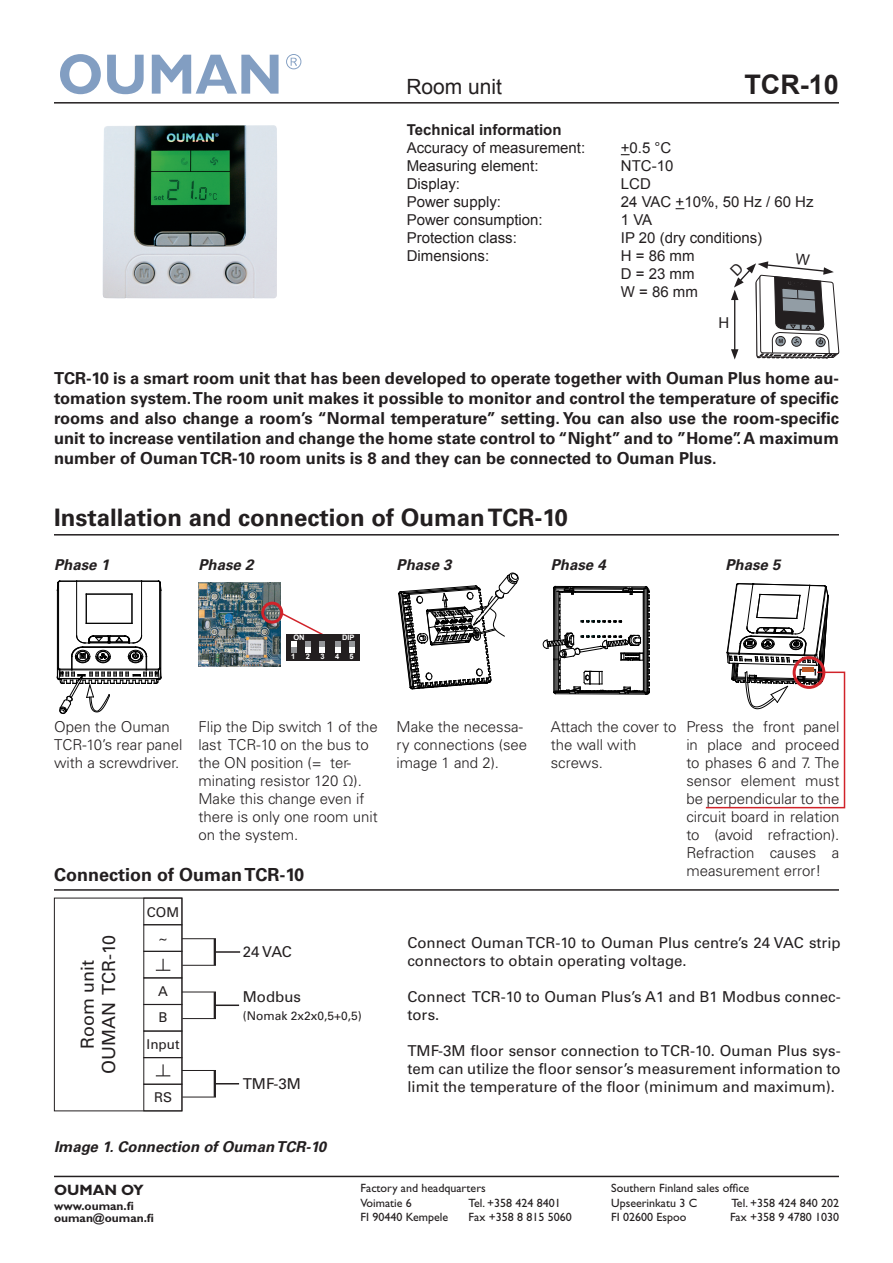
<style>
.page{position:relative;width:893px;height:1263px;background:#fff}
.page>*{position:absolute;margin:0;border:0;box-sizing:border-box;transform-origin:0 0}
.tunniste{font:700 27px "Arial";color:#231f20}
.Otsikko_3{font:700 24px "Univers LT Std";color:#231f20}
.Otsake{font:21px "Arial";color:#231f20}
.Otsikko_3-2{font:700 18px "Univers LT Std";color:#231f20}
.t1{font:18px/21.3px "Univers LT Std";color:#231f20;text-align:center}
.Ingressi{font:700 16.5px/19.8px "Univers LT Std";color:#231f20;text-align:justify}
.Leipäteksti{font:300 15px/18px "Univers LT Std";color:#231f20}
.Leipäteksti-2{font:15px/18px "Univers LT Std";color:#231f20}
.t2{font:15px/18px "Arial";color:#231f20}
.Leipäteksti-3{font:italic 700 15px "Univers LT Std";color:#231f20}
.t3{font:700 15px "Arial";color:#231f20}
.t4{font:700 15px "Gill Sans";color:#231f20}
.t5{font:13.5px "Univers LT Std";color:#231f20}
.t6{font:12px "Gill Sans";color:#231f20}
.t7{font:700 12px/12px "Gill Sans";color:#231f20}
.Leipäteksti-4{font:12px "Univers LT Std";color:#231f20}
.t8{font:700 7.5px "Arial";color:#fff}
.taulukoiden_sisältö{font:700 5.4px "Univers LT Std";color:#231f20;scale:.9 1}
</style>
<div class="page">
<svg style="left:60px;top:54px;width:41px;height:40px"></svg>
<svg style="left:107px;top:55px;width:37px;height:39px"></svg>
<svg style="left:152px;top:55px;width:127px;height:39px"></svg>
<svg style="left:286px;top:54px;width:15px;height:15px"></svg>
<hr style="left:54px;top:102px;width:785px;height:2px;background:#231f20">
<hr style="left:54px;top:1176px;width:785px;height:1px;background:#231f20">
<img style="left:103px;top:125px;width:174px;height:173px">
<hr style="left:54px;top:889px;width:785px;height:2px;background:#231f20">
<hr style="left:54px;top:534px;width:785px;height:1px;background:#231f20">
<img style="left:198px;top:582px;width:82px;height:85px">
<div style="left:261px;top:602px;width:22px;height:22px;border:3px solid #d1232a;border-radius:50%"></div>
<div style="left:286px;top:634px;width:74px;height:26px;background:#231f20"></div>
<svg style="left:280px;top:611px;width:45px;height:42px"></svg>
<svg style="left:335px;top:641px;width:5px;height:12px"></svg>
<svg style="left:349px;top:641px;width:5px;height:12px"></svg>
<hr style="left:57px;top:590px;width:1px;height:87px;background:#000">
<hr style="left:58px;top:582px;width:1px;height:86px;background:#000">
<hr style="left:76px;top:581px;width:1px;height:55px;background:#000">
<svg style="left:86px;top:595px;width:1px;height:28px"></svg>
<hr style="left:86px;top:623px;width:46px;height:1px;background:#000">
<svg style="left:132px;top:594px;width:1px;height:29px"></svg>
<hr style="left:141px;top:581px;width:1px;height:55px;background:#000">
<hr style="left:86px;top:594px;width:46px;height:1px;background:#000">
<hr style="left:159px;top:582px;width:1px;height:86px;background:#000">
<hr style="left:160px;top:583px;width:1px;height:85px;background:#000">
<hr style="left:161px;top:590px;width:1px;height:87px;background:#000">
<hr style="left:77px;top:581px;width:65px;height:1px;background:#000">
<svg style="left:142px;top:580px;width:20px;height:11px"></svg>
<svg style="left:57px;top:580px;width:20px;height:11px"></svg>
<svg style="left:57px;top:635px;width:105px;height:79px"></svg>
<svg style="left:398px;top:572px;width:121px;height:118px"></svg>
<svg style="left:542px;top:586px;width:108px;height:109px"></svg>
<svg style="left:705px;top:583px;width:141px;height:226px"></svg>
<svg style="left:156px;top:959px;width:14px;height:12px"></svg>
<svg style="left:156px;top:1064px;width:14px;height:12px"></svg>
<div style="left:54px;top:898px;width:128px;height:213px;border:1px solid #231f20"></div>
<div style="left:143px;top:1084px;width:39px;height:27px;border:1px solid #231f20"></div>
<div style="left:143px;top:1057px;width:39px;height:28px;border:1px solid #231f20"></div>
<div style="left:143px;top:1030px;width:39px;height:28px;border:1px solid #231f20"></div>
<div style="left:143px;top:977px;width:39px;height:28px;border:1px solid #231f20"></div>
<div style="left:143px;top:951px;width:39px;height:27px;border:1px solid #231f20"></div>
<div style="left:143px;top:924px;width:39px;height:28px;border:1px solid #231f20"></div>
<div style="left:143px;top:898px;width:39px;height:27px;border:1px solid #231f20"></div>
<div style="left:182px;top:938px;width:34px;height:28px;border:1px solid #231f20"></div>
<svg style="left:214px;top:939px;width:1px;height:26px"></svg>
<hr style="left:215px;top:951px;width:25px;height:2px;background:#231f20">
<div style="left:182px;top:992px;width:34px;height:27px;border:1px solid #231f20"></div>
<svg style="left:214px;top:992px;width:1px;height:26px"></svg>
<hr style="left:215px;top:1004px;width:24px;height:2px;background:#231f20">
<div style="left:182px;top:1070px;width:34px;height:27px;border:1px solid #231f20"></div>
<svg style="left:214px;top:1070px;width:25px;height:27px"></svg>
<svg style="left:731px;top:261px;width:108px;height:99px"></svg>
<p class="Otsake" style="left:406px;top:73px;width:97px">Room unit</p>
<p class="tunniste" style="left:744px;top:67px;width:96px">TCR-10</p>
<p class="t3" style="left:407px;top:120px;width:156px">Technical information</p>
<p class="t2" style="left:407px;top:139px;width:180px">Accuracy of measurement:</p>
<p class="t2" style="left:407px;top:157px;width:133px">Measuring element:</p>
<p class="t2" style="left:407px;top:175px;width:55px">Display:</p>
<p class="t2" style="left:407px;top:193px;width:96px">Power supply:</p>
<p class="t2" style="left:407px;top:211px;width:137px">Power consumption:</p>
<p class="t2" style="left:407px;top:229px;width:112px">Protection class:</p>
<p class="t2" style="left:407px;top:247px;width:84px">Dimensions:</p>
<p class="t2" style="left:621px;top:139px;width:52px">+0.5 °C</p>
<p class="t2" style="left:621px;top:157px;width:54px">NTC-10</p>
<p class="t2" style="left:621px;top:175px;width:31px">LCD</p>
<p class="t2" style="left:621px;top:193px;width:194px">24 VAC +10%, 50 Hz / 60 Hz<br>1 VA<br>IP 20 (dry conditions)</p>
<p class="t2" style="left:621px;top:247px;width:75px">H = 86 mm</p>
<p class="t2" style="left:621px;top:265px;width:75px">D = 23 mm</p>
<p class="t2" style="left:621px;top:283px;width:79px">W = 86 mm</p>
<p class="t2" style="left:719px;top:314px;width:12px">H</p>
<p class="taulukoiden_sisältö" style="left:779px;top:338px;width:7px">M</p>
<p class="Ingressi" style="left:54px;top:369px;width:786px">TCR-10 is a smart room unit that has been developed to operate together with Ouman Plus home au&shy;tomation system. The room unit makes it possible to monitor and control the temperature of specific rooms and also change a room’s “Normal temperature” setting. You can also use the room-specific unit to increase ventilation and change the home state control to “Night” and to ”Home”. A maximum number of Ouman TCR-10 room units is 8 and they can be connected to Ouman Plus.</p>
<p class="Otsikko_3" style="left:54px;top:503px;width:515px">Installation and connection of Ouman TCR-10</p>
<p class="Leipäteksti-3" style="left:54px;top:556px;width:57px">Phase 1</p>
<p class="Leipäteksti-3" style="left:198px;top:556px;width:57px">Phase 2</p>
<p class="Leipäteksti-3" style="left:397px;top:556px;width:57px">Phase 3</p>
<p class="Leipäteksti-3" style="left:551px;top:556px;width:57px">Phase 4</p>
<p class="Leipäteksti-3" style="left:725px;top:556px;width:57px">Phase 5</p>
<p class="t8" style="left:293px;top:633px;width:13px">ON</p>
<p class="t8" style="left:291px;top:651px;width:6px">1</p>
<p class="t8" style="left:306px;top:651px;width:6px">2</p>
<p class="t8" style="left:320px;top:651px;width:6px">3</p>
<p class="t8" style="left:335px;top:651px;width:6px">4</p>
<p class="t8" style="left:350px;top:651px;width:6px">5</p>
<p class="t8" style="left:342px;top:633px;width:14px">DIP</p>
<p class="Leipäteksti" style="left:54px;top:717px;width:130px">Open the Ouman<br>TCR-10’s rear panel with a screwdriver.</p>
<p class="Leipäteksti" style="left:198px;top:717px;width:181px">Flip the Dip switch 1 of the last TCR-10 on the bus to the ON position (= ter&shy;minating resistor 120 Ω).<br>Make this change even if there is only one room unit on the system.</p>
<p class="Otsikko_3-2" style="left:54px;top:864px;width:252px">Connection of Ouman TCR-10</p>
<p class="t1" style="left:77px;top:1073px;width:140px;rotate:-90deg">Room unit<br>OUMAN TCR-10</p>
<p class="t5" style="left:147px;top:904px;width:34px">COM</p>
<p class="t5" style="left:159px;top:930px;width:9px">~</p>
<p class="t5" style="left:158px;top:983px;width:11px">A</p>
<p class="t5" style="left:159px;top:1009px;width:11px">B</p>
<p class="t5" style="left:147px;top:1036px;width:34px">Input</p>
<p class="t5" style="left:154px;top:1089px;width:20px">RS</p>
<p class="Leipäteksti-2" style="left:243px;top:943px;width:51px">24 VAC</p>
<p class="Leipäteksti-2" style="left:243px;top:987px;width:60px">Modbus</p>
<p class="Leipäteksti-4" style="left:243px;top:1008px;width:121px">(Nomak 2x2x0,5+0,5)</p>
<p class="Leipäteksti-2" style="left:243px;top:1075px;width:60px">TMF-3M</p>
<p class="Leipäteksti-3" style="left:54px;top:1137px;width:274px">Image 1. Connection of Ouman TCR-10</p>
<p class="Leipäteksti" style="left:397px;top:717px;width:132px">Make the necessa&shy;ry connections (see image 1 and 2).</p>
<p class="Leipäteksti" style="left:551px;top:717px;width:127px">Attach the cover to</p>
<p class="Leipäteksti" style="left:551px;top:735px;width:87px">the wall with screws.</p>
<p class="Leipäteksti" style="left:686px;top:717px;width:155px;text-align:justify">Press the front panel in place and proceed to phases 6 and 7. The sensor element must be perpendicular to the circuit board in relation to (avoid refraction).<br>Refraction causes a measurement error!</p>
<p class="Leipäteksti-2" style="left:407px;top:934px;width:435px">Connect Ouman TCR-10 to Ouman Plus centre’s 24 VAC strip connectors to obtain operating voltage.</p>
<p class="Leipäteksti-2" style="left:407px;top:987px;width:435px">Connect TCR-10 to Ouman Plus’s A1 and B1 Modbus connec&shy;tors.</p>
<p class="Leipäteksti-2" style="left:407px;top:1042px;width:435px;text-align:justify">TMF-3M floor sensor connection to TCR-10. Ouman Plus sys&shy;tem can utilize the floor sensor’s measurement information to limit the temperature of the floor (minimum and maximum).</p>
<p class="t4" style="left:54px;top:1181px;width:91px">OUMAN OY</p>
<p class="t7" style="left:54px;top:1200px;width:102px">www.ouman.fi ouman@ouman.fi</p>
<p class="t6" style="left:361px;top:1181px;width:127px">Factory and headquarters</p>
<p class="t6" style="left:361px;top:1196px;width:53px">Voimatie 6</p>
<p class="t6" style="left:469px;top:1196px;width:94px">Tel. +358 424 8401</p>
<p class="t6" style="left:361px;top:1210px;width:89px">FI 90440 Kempele</p>
<p class="t6" style="left:469px;top:1210px;width:105px">Fax +358 8 815 5060</p>
<p class="t6" style="left:611px;top:1181px;width:140px">Southern Finland sales office</p>
<p class="t6" style="left:611px;top:1196px;width:88px">Upseerinkatu 3 C</p>
<p class="t6" style="left:731px;top:1196px;width:109px">Tel. +358 424 840 202</p>
<p class="t6" style="left:611px;top:1210px;width:77px">FI 02600 Espoo</p>
<p class="t6" style="left:730px;top:1210px;width:111px">Fax +358 9 4780 1030</p>
</div>
